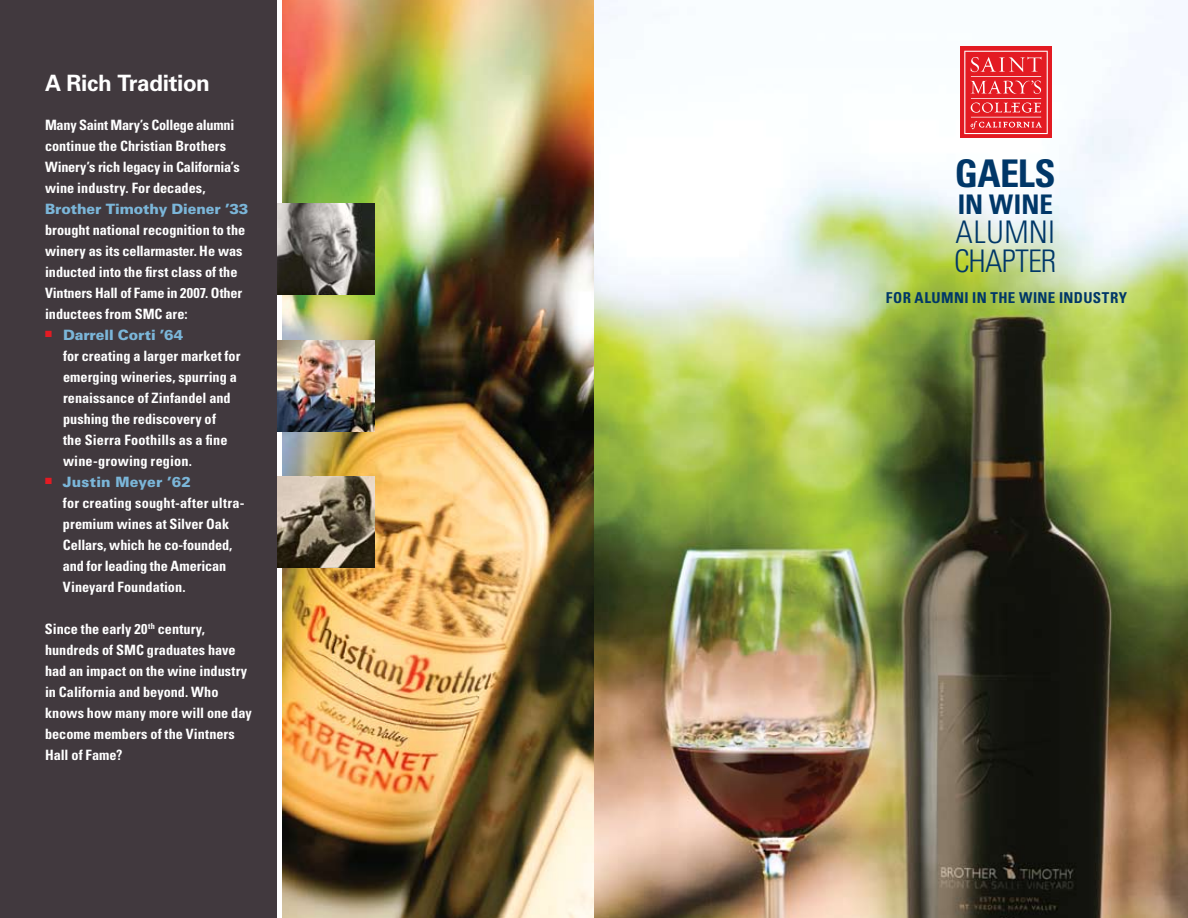
<style>
.page{position:relative;width:1188px;height:918px;background:#fff}
.page>*{position:absolute;margin:0;border:0;box-sizing:border-box;transform-origin:0 0}
.t1{font:700 condensed 38.1px "Univers LT Std";letter-spacing:-.015em;color:#003768}
.t2{font:300 condensed 31.2px/29.1px "Univers LT Std";letter-spacing:-.015em;color:#003768}
.t3{font:700 condensed 27px "Univers LT Std";color:#003768}
.t4{font:700 22.5px "Univers LT Std";letter-spacing:-.015em;color:#fff}
.t5{font:700 condensed 15px "Univers LT Std";letter-spacing:.025em;color:#003768}
.t6{font:700 condensed 14.25px/21px "Univers LT Std";color:#fff}
.t7{font:900 14.25px "Univers LT Std";letter-spacing:-.005em;color:#7bb6d9}
.s1{font-weight:900;font-stretch:normal;color:#7bb6d9}
</style>
<div class="page">
<img style="left:282px;top:0;width:906px;height:918px">
<img style="left:276px;top:204px;width:99px;height:91px">
<img style="left:276px;top:340px;width:99px;height:91px">
<img style="left:276px;top:477px;width:99px;height:91px">
<div style="left:0;top:0;width:276px;height:918px;background:#41393e"></div>
<div style="left:960px;top:46px;width:92px;height:92px;background:#e31b23"></div>
<svg style="left:964px;top:51px;width:84px;height:83px"></svg>
<h3 class="t4" style="left:45px;top:70px;width:167px">A Rich Tradition</h3>
<p class="t6" style="left:45px;top:114px;width:196px">Many Saint Mary’s College alumni continue the Christian Brothers Winery’s rich legacy in California’s wine industry. For decades,</p>
<p class="t7" style="left:45px;top:200px;width:205px">Brother Timothy Diener ’33</p>
<p class="t6" style="left:45px;top:219px;width:202px">brought national recognition to the winery as its cellarmaster. He was inducted into the first class of the Vintners Hall of Fame in 2007. Other inductees from SMC are:</p>
<p class="t6" style="left:63px;top:324px;width:179px;text-indent:-18px"><sup>■</sup> <span class="s1">Darrell Corti ’64<br></span>for creating a larger market for emerging wineries, spurring a renaissance of Zinfandel and pushing the rediscovery of<br>the Sierra Foothills as a fine wine-growing region.</p>
<p class="t6" style="left:63px;top:471px;width:183px;text-indent:-18px"><sup>■</sup> <span class="s1">Justin Meyer ’62<br></span>for creating sought-after ultra&shy;premium wines at Silver Oak<br>Cellars, which he co-founded, and for leading the American<br>Vineyard Foundation.</p>
<p class="t6" style="left:45px;top:618px;width:208px">Since the early 20<sup>th</sup> century, hundreds of SMC graduates have had an impact on the wine industry in California and beyond. Who knows how many more will one day become members of the Vintners<br>Hall of Fame?</p>
<h1 class="t1" style="left:955px;top:150px;width:98px">Gaels</h1>
<h3 class="t3" style="left:958px;top:188px;width:97px">in Wine</h3>
<h2 class="t2" style="left:954px;top:217px;width:104px">ALUMNI<br>CHAPTER</h2>
<p class="t5" style="left:886px;top:289px;width:243px">For alumni in the wine industry</p>
</div>
